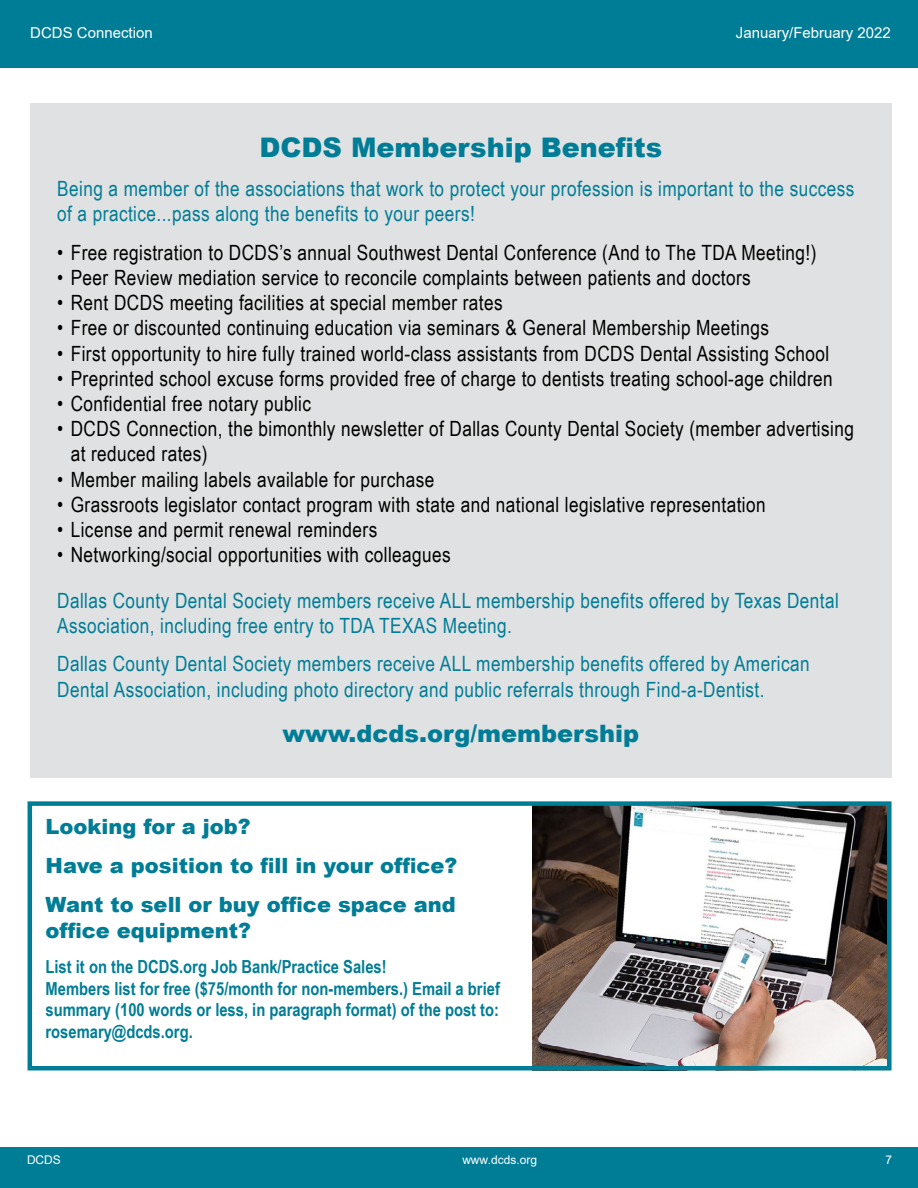
<style>
.page{position:relative;width:918px;height:1188px;background:#fff}
.page>*{position:absolute;margin:0;border:0;box-sizing:border-box;transform-origin:0 0}
.t1{font:900 27px "Arial";color:#007d96}
.t2{font:900 24px "Arial";color:#007d96}
.t3{font:21px/25.2px "Arial Narrow";letter-spacing:.02em;color:#000}
.t4{font:21px/25.2px "Arial Narrow";letter-spacing:.02em;color:#007d96}
.t5{font:900 21px/39px "Arial";color:#007d96}
.t6{font:700 18px/21.6px "Arial Narrow";color:#007d96}
.t7{font:15px "Arial";color:#fff}
.t8{font:12px "Arial";color:#fff}
</style>
<div class="page">
<div style="left:0;top:0;width:918px;height:60px;background:#007d96"></div>
<div style="left:0;top:51px;width:918px;height:17px;background:#007d96"></div>
<div style="left:0;top:1148px;width:918px;height:40px;background:#007d96"></div>
<img style="left:532px;top:806px;width:355px;height:259px">
<div style="left:30px;top:103px;width:862px;height:675px;background:#e0e1e2"></div>
<div style="left:28px;top:801px;width:864px;height:269px;border:4px solid #007d96"></div>
<p class="t7" style="left:30px;top:22px;width:124px">DCDS Connection</p>
<p class="t7" style="left:736px;top:22px;width:157px">January/February 2022</p>
<p class="t1" style="left:260px;top:128px;width:404px">DCDS Membership Benefits</p>
<p class="t4" style="left:57px;top:175px;width:799px">Being a member of the associations that work to protect your profession is important to the success of a practice...pass along the benefits to your peers!</p>
<p class="t3" style="left:57px;top:239px;width:761px">• Free registration to DCDS’s annual Southwest Dental Conference (And to The TDA Meeting!)</p>
<p class="t3" style="left:57px;top:264px;width:695px">• Peer Review mediation service to reconcile complaints between patients and doctors</p>
<p class="t3" style="left:57px;top:289px;width:447px">• Rent DCDS meeting facilities at special member rates</p>
<p class="t3" style="left:57px;top:315px;width:713px">• Free or discounted continuing education via seminars &amp; General Membership Meetings</p>
<p class="t3" style="left:57px;top:340px;width:774px">• First opportunity to hire fully trained world-class assistants from DCDS Dental Assisting School</p>
<p class="t3" style="left:57px;top:365px;width:777px">• Preprinted school excuse forms provided free of charge to dentists treating school-age children</p>
<p class="t3" style="left:57px;top:390px;width:255px">• Confidential free notary public</p>
<p class="t3" style="left:71px;top:415px;width:785px;text-indent:-14px">• DCDS Connection, the bimonthly newsletter of Dallas County Dental Society (member advertising at reduced rates)</p>
<p class="t3" style="left:57px;top:466px;width:379px">• Member mailing labels available for purchase</p>
<p class="t3" style="left:57px;top:491px;width:710px">• Grassroots legislator contact program with state and national legislative representation</p>
<p class="t3" style="left:57px;top:516px;width:322px">• License and permit renewal reminders</p>
<p class="t3" style="left:57px;top:541px;width:395px">• Networking/social opportunities with colleagues</p>
<p class="t4" style="left:57px;top:587px;width:783px">Dallas County Dental Society members receive ALL membership benefits offered by Texas Dental<br>Association, including free entry to TDA TEXAS Meeting.</p>
<p class="t4" style="left:57px;top:651px;width:754px">Dallas County Dental Society members receive ALL membership benefits offered by American<br>Dental Association, including photo directory and public referrals through Find-a-Dentist.</p>
<p class="t2" style="left:283px;top:716px;width:358px">www.dcds.org/membership</p>
<p class="t5" style="left:46px;top:807px;width:413px">Looking for a job?<br>Have a position to fill in your office?<br>Want to sell or buy office space and</p>
<p class="t5" style="left:46px;top:910px;width:207px">office equipment?</p>
<p class="t6" style="left:46px;top:956px;width:456px">List it on the DCDS.org Job Bank/Practice Sales!<br>Members list for free ($75/month for non-members.) Email a brief summary (100 words or less, in paragraph format) of the post to: rosemary@dcds.org.</p>
<p class="t8" style="left:27px;top:1152px;width:35px">DCDS</p>
<p class="t8" style="left:462px;top:1152px;width:76px">www.dcds.org</p>
<p class="t8" style="left:885px;top:1152px;width:8px">7</p>
</div>
